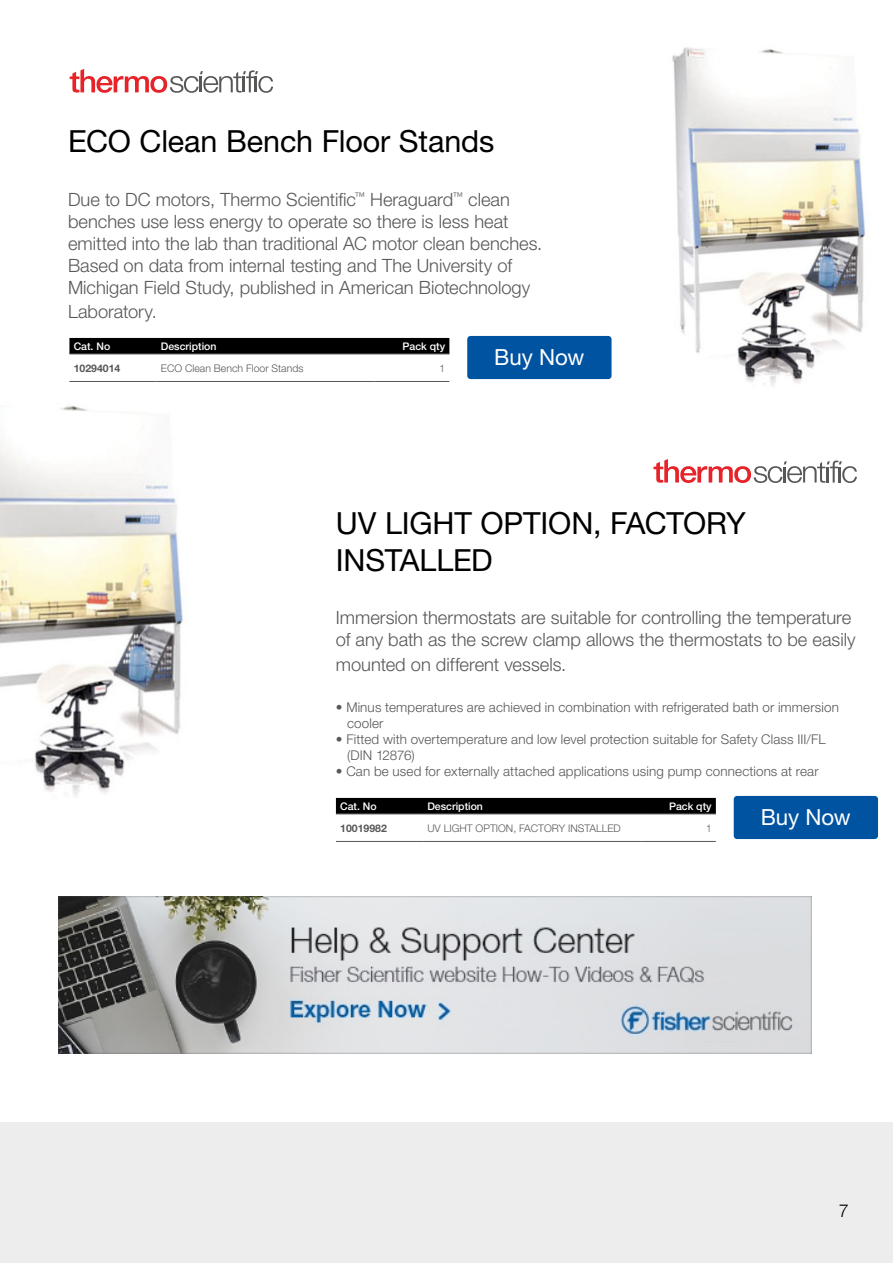
<style>
.page{position:relative;width:893px;height:1263px;background:#fff}
.page>*{position:absolute;margin:0;border:0;box-sizing:border-box;transform-origin:0 0}
.Headline{font:30.45px/36.6px "Helvetica Neue LT Std";letter-spacing:-.005em;color:#000}
.Headline-2{font:22.2px "Helvetica Neue LT Std";letter-spacing:-.005em;color:#fff}
.Headline-3{font:300 18.3px/21.9px "Helvetica Neue LT Std";color:#575756}
.t1{font:300 18px "Helvetica Neue";color:#000}
.Headline-4{font:300 13.5px/16px "Helvetica Neue LT Std";letter-spacing:.01em;color:#575756}
.TAB_ref{font:300 10.5px "Helvetica Neue LT Std";color:#575756}
.TAB_entete{font:500 10.5px "Helvetica Neue LT Std";color:#fff}
.TAB_ref-2{font:700 10.5px "Helvetica Neue LT Std";color:#575756}
.TAB_texte{font:300 10.5px "Helvetica Neue LT Std";color:#575756;scale:.95 1}
.s1{font-weight:100}
</style>
<div class="page">
<img style="left:672px;top:47px;width:194px;height:339px">
<img style="left:0;top:405px;width:183px;height:391px">
<div style="left:0;top:1123px;width:893px;height:140px;background:#ededed"></div>
<svg style="left:70px;top:69px;width:203px;height:24px"></svg>
<svg style="left:653px;top:459px;width:204px;height:24px"></svg>
<img style="left:59px;top:896px;width:752px;height:157px">
<div style="left:69px;top:338px;width:380px;height:16px;background:#000"></div>
<hr style="left:69px;top:354px;width:88px;height:1px;background:#575756">
<hr style="left:375px;top:354px;width:74px;height:1px;background:#575756">
<hr style="left:157px;top:354px;width:218px;height:1px;background:#575756">
<hr style="left:69px;top:381px;width:88px;height:1px;background:#575756">
<hr style="left:375px;top:381px;width:74px;height:1px;background:#575756">
<hr style="left:157px;top:381px;width:218px;height:1px;background:#575756">
<div style="left:467px;top:336px;width:144px;height:43px;background:#0053a1;border-radius:3px"></div>
<div style="left:336px;top:798px;width:380px;height:16px;background:#000"></div>
<hr style="left:336px;top:814px;width:87px;height:1px;background:#575756">
<hr style="left:641px;top:814px;width:75px;height:1px;background:#575756">
<hr style="left:423px;top:814px;width:218px;height:1px;background:#575756">
<hr style="left:336px;top:841px;width:87px;height:1px;background:#575756">
<hr style="left:641px;top:841px;width:75px;height:1px;background:#575756">
<hr style="left:423px;top:841px;width:218px;height:1px;background:#575756">
<div style="left:734px;top:796px;width:144px;height:43px;background:#0053a1;border-radius:3px"></div>
<p class="Headline" style="left:68px;top:123px;width:428px">ECO Clean Bench Floor Stands</p>
<p class="Headline-3" style="left:68px;top:188px;width:476px">Due to DC motors, Thermo Scientific<sup>™</sup> Heraguard<sup>™</sup> clean benches use less energy to operate so there is less heat emitted into the lab than traditional AC motor clean benches.<br>Based on data from internal testing and The University of Michigan Field Study, published in American Biotechnology</p>
<p class="Headline-3" style="left:68px;top:301px;width:90px">Laboratory.</p>
<p class="TAB_entete" style="left:74px;top:340px;width:38px">Cat. No</p>
<p class="TAB_entete" style="left:161px;top:340px;width:57px">Description</p>
<p class="TAB_entete" style="left:403px;top:340px;width:44px">Pack qty</p>
<p class="TAB_ref-2" style="left:74px;top:361px;width:48px">10294014</p>
<p class="TAB_ref" style="left:161px;top:361px;width:144px">ECO Clean Bench Floor Stands</p>
<p class="TAB_texte" style="left:440px;top:361px;width:7px">1</p>
<p class="Headline-2" style="left:494px;top:343px;width:92px">Buy Now</p>
<p class="Headline" style="left:336px;top:504px;width:411px">UV LIGHT OPTION, FACTORY<br>INSTALLED</p>
<p class="Headline-3" style="left:336px;top:606px;width:521px">Immersion thermostats are suitable for controlling the temperature of any bath as the screw clamp allows the thermostats to be easily</p>
<p class="Headline-3" style="left:336px;top:653px;width:232px">mounted on different vessels.</p>
<p class="Headline-4" style="left:347px;top:699px;width:493px;text-indent:-11px"><span class="s1">•</span> Minus temperatures are achieved in combination with refrigerated bath or immersion cooler</p>
<p class="Headline-4" style="left:347px;top:731px;width:480px;text-indent:-11px"><span class="s1">•</span> Fitted with overtemperature and low level protection suitable for Safety Class III/FL (DIN 12876)</p>
<p class="Headline-4" style="left:336px;top:763px;width:484px"><span class="s1">•</span> Can be used for externally attached applications using pump connections at rear</p>
<p class="TAB_entete" style="left:340px;top:800px;width:38px">Cat. No</p>
<p class="TAB_entete" style="left:427px;top:800px;width:57px">Description</p>
<p class="TAB_entete" style="left:669px;top:800px;width:44px">Pack qty</p>
<p class="TAB_ref-2" style="left:340px;top:821px;width:48px">10019982</p>
<p class="TAB_ref" style="left:427px;top:821px;width:195px">UV LIGHT OPTION, FACTORY INSTALLED</p>
<p class="TAB_texte" style="left:706px;top:821px;width:7px">1</p>
<p class="Headline-2" style="left:761px;top:803px;width:92px">Buy Now</p>
<p class="t1" style="left:839px;top:1196px;width:12px">7</p>
</div>
